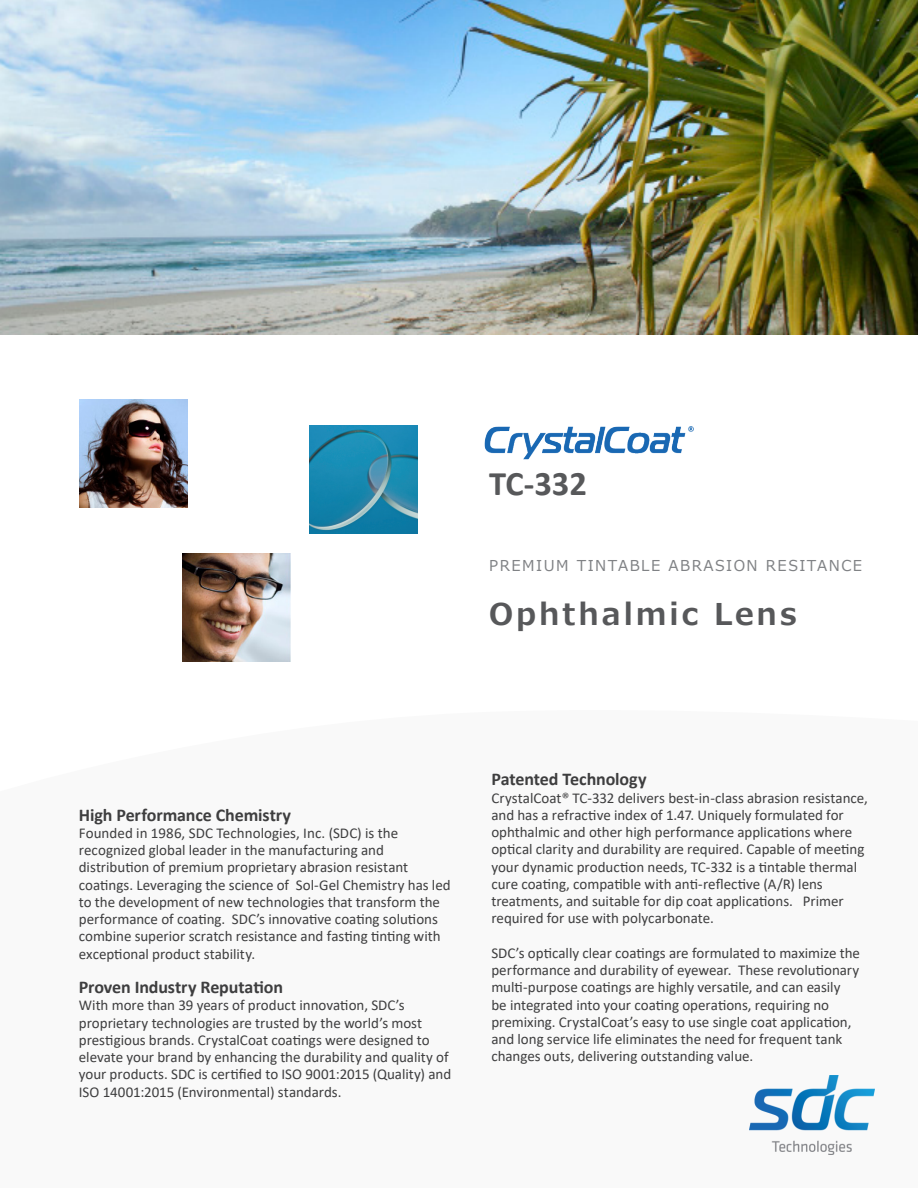
<style>
.page{position:relative;width:918px;height:1188px;background:#fff}
.page>*{position:absolute;margin:0;border:0;box-sizing:border-box;transform-origin:0 0}
.t1{font:700 34.5px "Calibri";color:#57585a}
.t2{font:700 30px "Meiryo";letter-spacing:.1em;color:#57585a}
.t3{font:700 18px "Calibri";letter-spacing:-.005em;color:#3e3e3f}
.t4{font:15px/17.2px "Calibri";color:#3e3e3f}
.t5{font:15px "Meiryo";letter-spacing:.1em;color:#808285}
</style>
<div class="page">
<img style="left:182px;top:554px;width:108px;height:108px">
<img style="left:80px;top:400px;width:108px;height:108px">
<img style="left:310px;top:426px;width:108px;height:108px">
<img style="left:484px;top:426px;width:209px;height:34px">
<img style="left:0;top:0;width:918px;height:334px">
<img style="left:750px;top:1076px;width:125px;height:79px">
<p class="t1" style="left:489px;top:459px;width:99px">TC-332</p>
<p class="t5" style="left:489px;top:556px;width:375px">PREMIUM TINTABLE ABRASION RESITANCE</p>
<p class="t2" style="left:489px;top:593px;width:309px">Ophthalmic Lens</p>
<p class="t3" style="left:79px;top:802px;width:214px">High Performance Chemistry</p>
<p class="t4" style="left:79px;top:824px;width:373px">Founded in 1986, SDC Technologies, Inc. (SDC) is the recognized global leader in the manufacturing and distribution of premium proprietary abrasion resistant coatings. Leveraging the science of Sol-Gel Chemistry has led to the development of new technologies that transform the performance of coating. SDC’s innovative coating solutions combine superior scratch resistance and fasting tinting with exceptional product stability.</p>
<p class="t3" style="left:79px;top:974px;width:206px">Proven Industry Reputation</p>
<p class="t4" style="left:79px;top:996px;width:374px">With more than 39 years of product innovation, SDC’s proprietary technologies are trusted by the world’s most prestigious brands. CrystalCoat coatings were designed to elevate your brand by enhancing the durability and quality of your products. SDC is certified to ISO 9001:2015 (Quality) and ISO 14001:2015 (Environmental) standards.</p>
<p class="t3" style="left:491px;top:767px;width:157px">Patented Technology</p>
<p class="t4" style="left:491px;top:789px;width:378px">CrystalCoat® TC-332 delivers best-in-class abrasion resistance, and has a refractive index of 1.47. Uniquely formulated for ophthalmic and other high performance applications where optical clarity and durability are required. Capable of meeting your dynamic production needs, TC-332 is a tintable thermal cure coating, compatible with anti-reflective (A/R) lens treatments, and suitable for dip coat applications. Primer required for use with polycarbonate.</p>
<p class="t4" style="left:491px;top:944px;width:370px">SDC’s optically clear coatings are formulated to maximize the performance and durability of eyewear. These revolutionary multi-purpose coatings are highly versatile, and can easily<br>be integrated into your coating operations, requiring no premixing. CrystalCoat’s easy to use single coat application, and long service life eliminates the need for frequent tank changes outs, delivering outstanding value.</p>
</div>
